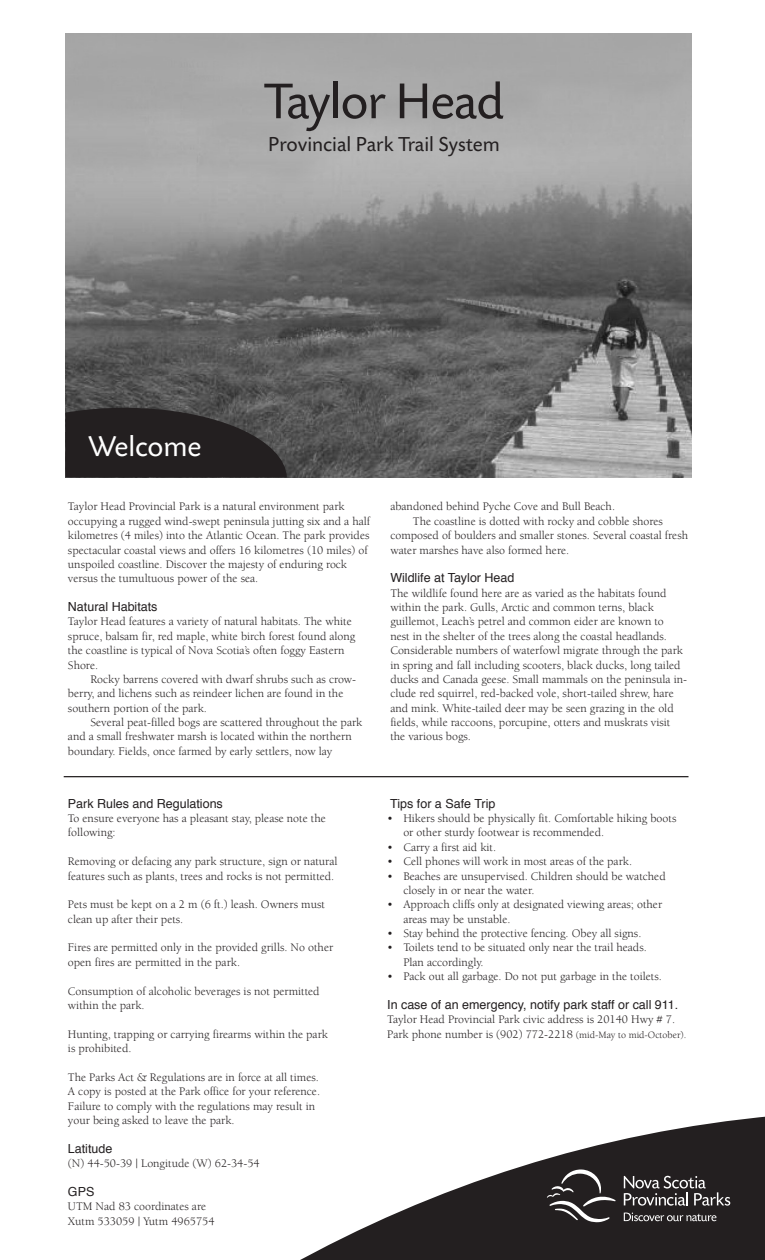
<style>
.page{position:relative;width:765px;height:1260px;background:#fff}
.page>*{position:absolute;margin:0;border:0;box-sizing:border-box;transform-origin:0 0}
.t1{font:52.5px "Today SB";letter-spacing:-.02em;color:#231f20}
.t2{font:30px "Today SB";color:#fff}
.t3{font:21.25px "Today SB";color:#231f20}
.t4{font:12.5px "Helvetica";color:#231f20}
.t5{font:11.88px/14.4px "Berkeley Std";color:#231f20}
.s1{font-size:10px}
</style>
<div class="page">
<img style="left:65px;top:34px;width:627px;height:444px">
<svg style="left:300px;top:1116px;width:465px;height:144px;fill:#231f20"></svg>
<svg style="left:547px;top:1169px;width:69px;height:53px;background:#474344"></svg>
<svg style="left:624px;top:1176px;width:106px;height:30px;background:#535050"></svg>
<svg style="left:624px;top:1213px;width:93px;height:8px"></svg>
<svg style="left:65px;top:408px;width:222px;height:69px;background:#2a2728"></svg>
<hr style="left:64px;top:776px;width:625px;height:1px;background:#231f20">
<h1 class="t1" style="left:264px;top:69px;width:242px">Taylor Head</h1>
<h3 class="t3" style="left:268px;top:131px;width:233px">Provincial Park Trail System</h3>
<h2 class="t2" style="left:88px;top:428px;width:115px">Welcome</h2>
<p class="t5" style="left:68px;top:500px;width:304px">Taylor Head Provincial Park is a natural environment park occupying a rugged wind-swept peninsula jutting six and a half kilometres (4 miles) into the Atlantic Ocean. The park provides spectacular coastal views and offers 16 kilometres (10 miles) of unspoiled coastline. Discover the majesty of enduring rock versus the tumultuous power of the sea.</p>
<p class="t4" style="left:68px;top:601px;width:91px">Natural Habitats</p>
<p class="t5" style="left:68px;top:615px;width:289px">Taylor Head features a variety of natural habitats. The white spruce, balsam fir, red maple, white birch forest found along the coastline is typical of Nova Scotia’s often foggy Eastern Shore.</p>
<p class="t5" style="left:68px;top:673px;width:290px;text-indent:22px">Rocky barrens covered with dwarf shrubs such as crow&shy;berry, and lichens such as reindeer lichen are found in the southern portion of the park.</p>
<p class="t5" style="left:68px;top:716px;width:296px;text-indent:22px">Several peat-filled bogs are scattered throughout the park and a small freshwater marsh is located within the northern boundary. Fields, once farmed by early settlers, now lay</p>
<p class="t4" style="left:68px;top:798px;width:156px">Park Rules and Regulations</p>
<p class="t5" style="left:68px;top:812px;width:259px">To ensure everyone has a pleasant stay, please note the following:</p>
<p class="t5" style="left:68px;top:855px;width:271px">Removing or defacing any park structure, sign or natural features such as plants, trees and rocks is not permitted.</p>
<p class="t5" style="left:68px;top:898px;width:259px">Pets must be kept on a 2 m (6 ft.) leash. Owners must clean up after their pets.</p>
<p class="t5" style="left:68px;top:942px;width:267px">Fires are permitted only in the provided grills. No other open fires are permitted in the park.</p>
<p class="t5" style="left:68px;top:985px;width:253px">Consumption of alcoholic beverages is not permitted within the park.</p>
<p class="t5" style="left:68px;top:1028px;width:262px">Hunting, trapping or carrying firearms within the park is prohibited.</p>
<p class="t5" style="left:68px;top:1071px;width:254px">The Parks Act &amp; Regulations are in force at all times.<br>A copy is posted at the Park office for your reference.<br>Failure to comply with the regulations may result in your being asked to leave the park.</p>
<p class="t4" style="left:68px;top:1143px;width:46px">Latitude</p>
<p class="t5" style="left:68px;top:1157px;width:193px">(N) 44-50-39 | Longitude (W) 62-34-54</p>
<p class="t4" style="left:68px;top:1186px;width:28px">GPS</p>
<p class="t5" style="left:68px;top:1200px;width:148px">UTM Nad 83 coordinates are<br>Xutm 533059 | Yutm 4965754</p>
<p class="t5" style="left:390px;top:500px;width:226px">abandoned behind Pyche Cove and Bull Beach.</p>
<p class="t5" style="left:413px;top:515px;width:252px">The coastline is dotted with rocky and cobble shores</p>
<p class="t5" style="left:390px;top:529px;width:299px">composed of boulders and smaller stones. Several coastal fresh</p>
<p class="t5" style="left:390px;top:544px;width:180px">water marshes have also formed here.</p>
<p class="t4" style="left:390px;top:573px;width:126px">Wildlife at Taylor Head</p>
<p class="t5" style="left:390px;top:587px;width:298px">The wildlife found here are as varied as the habitats found within the park. Gulls, Arctic and common terns, black guillemot, Leach’s petrel and common eider are known to<br>nest in the shelter of the trees along the coastal headlands.<br>Considerable numbers of waterfowl migrate through the park in spring and fall including scooters, black ducks, long tailed ducks and Canada geese. Small mammals on the peninsula in&shy;clude red squirrel, red-backed vole, short-tailed shrew, hare and mink. White-tailed deer may be seen grazing in the old fields, while raccoons, porcupine, otters and muskrats visit the various bogs.</p>
<p class="t4" style="left:390px;top:798px;width:107px">Tips for a Safe Trip</p>
<p class="t5" style="left:403px;top:812px;width:275px;text-indent:-16px">• Hikers should be physically fit. Comfortable hiking boots or other sturdy footwear is recommended.</p>
<p class="t5" style="left:387px;top:841px;width:111px">• Carry a first aid kit.</p>
<p class="t5" style="left:387px;top:855px;width:246px">• Cell phones will work in most areas of the park.</p>
<p class="t5" style="left:403px;top:870px;width:264px;text-indent:-16px">• Beaches are unsupervised. Children should be watched closely in or near the water.</p>
<p class="t5" style="left:403px;top:898px;width:260px;text-indent:-16px">• Approach cliffs only at designated viewing areas; other areas may be unstable.</p>
<p class="t5" style="left:387px;top:927px;width:256px">• Stay behind the protective fencing. Obey all signs.</p>
<p class="t5" style="left:403px;top:942px;width:245px;text-indent:-16px">• Toilets tend to be situated only near the trail heads.<br>Plan accordingly.</p>
<p class="t5" style="left:387px;top:970px;width:276px">• Pack out all garbage. Do not put garbage in the toilets.</p>
<p class="t4" style="left:387px;top:999px;width:293px">In case of an emergency, notify park staff or call 911.</p>
<p class="t5" style="left:387px;top:1013px;width:301px">Taylor Head Provincial Park civic address is 20140 Hwy # 7.<br>Park phone number is (902) 772-2218 <span class="s1">(mid-May to mid-October).</span></p>
</div>
